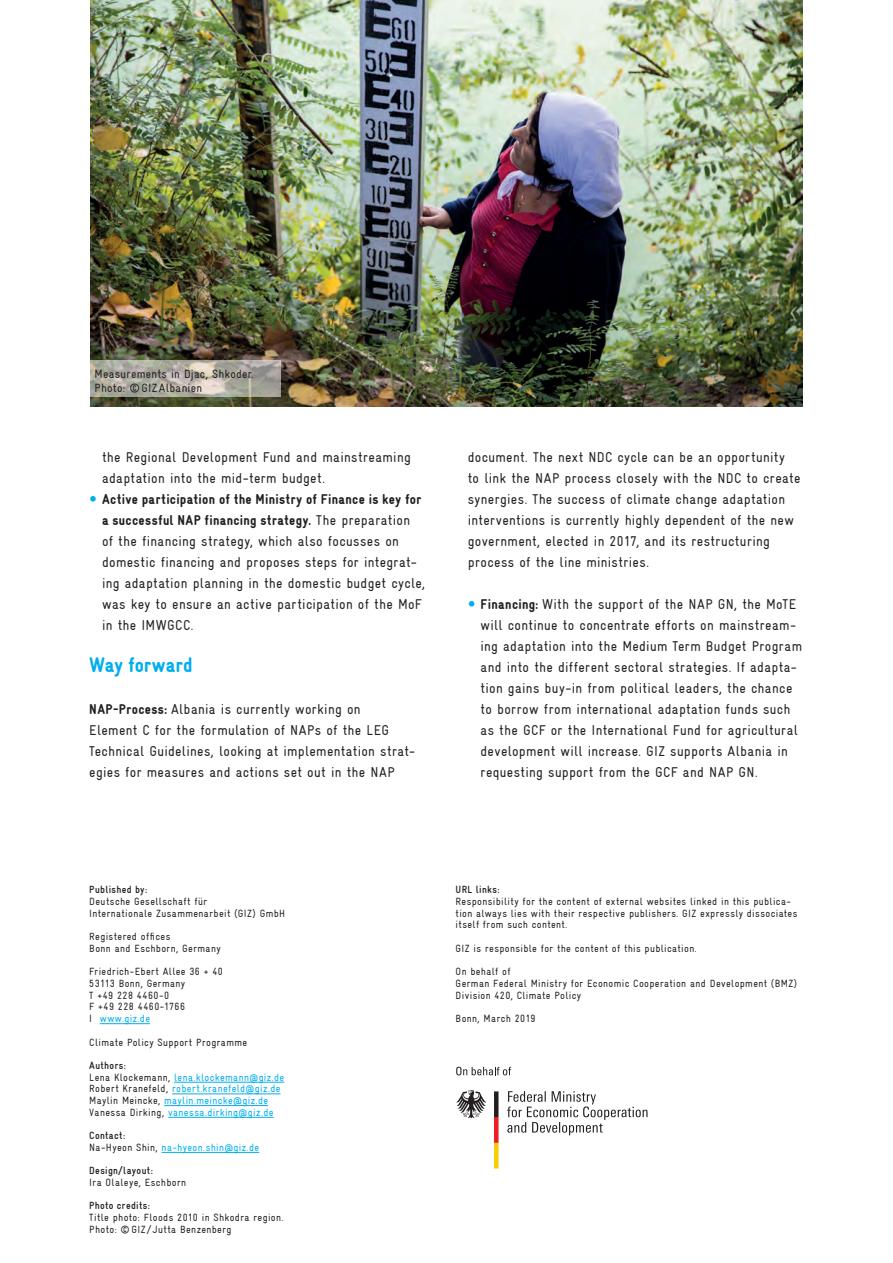
<style>
.page{position:relative;width:893px;height:1263px;background:#fff}
.page>*{position:absolute;margin:0;border:0;box-sizing:border-box;transform-origin:0 0}
.t1{font:900 condensed 21px "Gravur";color:#00aeef}
.t2{font:condensed 14.25px/21px "Gravur";letter-spacing:.025em;color:#231f20}
.t3{font:900 14.25px/21px "Gravur Condensed";letter-spacing:.025em;color:#231f20}
.t4{font:condensed 12px/14.4px "Gravur";letter-spacing:.02em;color:#231f20}
.t5{font:condensed 10.5px/11.7px "Gravur";letter-spacing:.035em;color:#231f20}
.t6{font:condensed 10.5px/11.7px "Gravur";letter-spacing:.035em;color:#00aeef}
.t7{font:700 condensed 10.5px "Gravur";letter-spacing:.035em;color:#231f20}
.s1{font-family:"Gravur";font-weight:400;font-stretch:condensed}
.s2{font-family:"Gravur Condensed";font-weight:900;font-stretch:normal}
.s3{color:#00aeef}
.s4{font-weight:700;color:#231f20}
.s5{color:#231f20}
</style>
<div class="page">
<img style="left:90px;top:0;width:712px;height:406px">
<svg style="left:90px;top:361px;width:191px;height:36px;background:#b1aea3"></svg>
<svg style="left:456px;top:1090px;width:30px;height:28px"></svg>
<svg style="left:494px;top:1091px;width:4px;height:77px"></svg>
<svg style="left:507px;top:1091px;width:140px;height:44px"></svg>
<svg style="left:456px;top:1067px;width:55px;height:8px"></svg>
<hr style="left:100px;top:1023px;width:50px;height:1px;background:#00aeef">
<hr style="left:174px;top:1082px;width:110px;height:1px;background:#00aeef">
<hr style="left:172px;top:1093px;width:108px;height:1px;background:#00aeef">
<hr style="left:164px;top:1105px;width:104px;height:1px;background:#00aeef">
<hr style="left:168px;top:1117px;width:106px;height:1px;background:#00aeef">
<hr style="left:162px;top:1152px;width:97px;height:1px;background:#00aeef">
<p class="t4" style="left:95px;top:367px;width:161px">Measurements in Djac, Shkoder.<br>Photo: ©GIZAlbanien</p>
<p class="t2" style="left:102px;top:447px;width:310px">the Regional Development Fund and mainstreaming adaptation into the mid-term budget.</p>
<p class="t3" style="left:102px;top:489px;width:321px">Active participation of the Ministry of Finance is key for a successful NAP financing strategy. <span class="s1">The preparation</span></p>
<p class="t2" style="left:102px;top:531px;width:325px">of the financing strategy, which also focusses on domestic financing and proposes steps for integrat&shy;ing adaptation planning in the domestic budget cycle, was key to ensure an active participation of the MoF in the IMWGCC.</p>
<h1 class="t1" style="left:89px;top:653px;width:105px">Way forward</h1>
<p class="t2" style="left:89px;top:699px;width:327px"><span class="s2">NAP-Process:</span> Albania is currently working on<br>Element C for the formulation of NAPs of the LEG Technical Guidelines, looking at implementation strat&shy;egies for measures and actions set out in the NAP</p>
<p class="t2" style="left:468px;top:447px;width:334px">document. The next NDC cycle can be an opportunity<br>to link the NAP process closely with the NDC to create synergies. The success of climate change adaptation interventions is currently highly dependent of the new government, elected in 2017, and its restructuring process of the line ministries.</p>
<p class="t2" style="left:480px;top:594px;width:323px"><span class="s2">Financing:</span> With the support of the NAP GN, the MoTE will continue to concentrate efforts on mainstream&shy;ing adaptation into the Medium Term Budget Program and into the different sectoral strategies. If adapta&shy;tion gains buy-in from political leaders, the chance to borrow from international adaptation funds such as the GCF or the International Fund for agricultural development will increase. GIZ supports Albania in requesting support from the GCF and NAP GN.</p>
<p class="t7" style="left:89px;top:884px;width:59px">Published by:</p>
<p class="t5" style="left:89px;top:895px;width:197px">Deutsche Gesellschaft für<br>Internationale Zusammenarbeit (GIZ) GmbH</p>
<p class="t5" style="left:89px;top:931px;width:133px">Registered offices<br>Bonn and Eschborn, Germany</p>
<p class="t5" style="left:89px;top:966px;width:135px">Friedrich-Ebert Allee 36 + 40<br>53113 Bonn, Germany<br>T +49 228 4460-0<br>F +49 228 4460-1766<br>I <span class="s3">www.giz.de</span></p>
<p class="t5" style="left:89px;top:1036px;width:159px">Climate Policy Support Programme</p>
<p class="t6" style="left:89px;top:1059px;width:197px"><span class="s4">Authors:<br></span><span class="s5">Lena Klockemann,</span> lena.klockemann@giz.de <span class="s5">Robert Kranefeld,</span> robert.kranefeld@giz.de <span class="s5">Maylin Meincke,</span> maylin.meincke@giz.de <span class="s5">Vanessa Dirking,</span> vanessa.dirking@giz.de</p>
<p class="t6" style="left:89px;top:1129px;width:171px"><span class="s4">Contact:<br></span><span class="s5">Na-Hyeon Shin,</span> na-hyeon.shin@giz.de</p>
<p class="t7" style="left:89px;top:1165px;width:65px">Design/layout:</p>
<p class="t5" style="left:89px;top:1176px;width:98px">Ira Olaleye, Eschborn</p>
<p class="t7" style="left:89px;top:1200px;width:62px">Photo credits:</p>
<p class="t5" style="left:89px;top:1211px;width:196px">Title photo: Floods 2010 in Shkodra region.<br>Photo: ©GIZ/Jutta Benzenberg</p>
<p class="t7" style="left:456px;top:884px;width:45px">URL links:</p>
<p class="t5" style="left:456px;top:895px;width:343px">Responsibility for the content of external websites linked in this publica&shy;tion always lies with their respective publishers. GIZ expressly dissociates itself from such content.</p>
<p class="t5" style="left:456px;top:942px;width:243px">GIZ is responsible for the content of this publication.</p>
<p class="t5" style="left:456px;top:966px;width:343px">On behalf of<br>German Federal Ministry for Economic Cooperation and Development (BMZ)<br>Division 420, Climate Policy</p>
<p class="t5" style="left:456px;top:1012px;width:81px">Bonn, March 2019</p>
</div>
